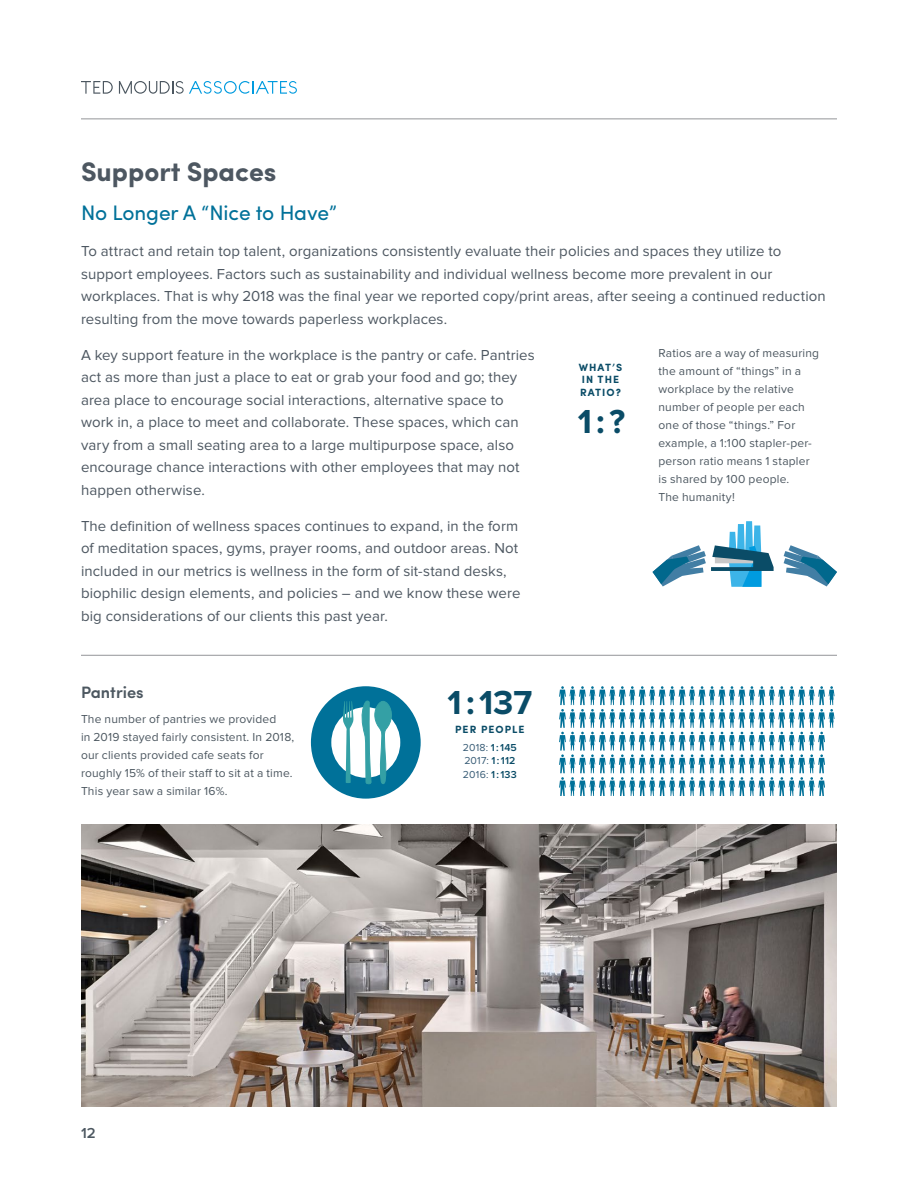
<style>
.page{position:relative;width:918px;height:1188px;background:#fff}
.page>*{position:absolute;margin:0;border:0;box-sizing:border-box;transform-origin:0 0}
.Scope_of_Services_bu{font:700 34.5px "Proxima Nova";color:#0a4c67}
.Section_header_2{font:700 27px "Sofia Pro";color:#4d5761}
.Intro_for_main_body{font:21px "Sofia Pro";letter-spacing:-.005em;color:#007199}
.Scope_of_Services_bu-2{font:600 16.5px "Sofia Pro";color:#4c5760}
.Body_Copy{font:15px/22.5px "Proxima Nova";letter-spacing:.005em;color:#4d5761}
.t1{font:600 15px "Proxima Nova";color:#4c5760}
.Callouts{font:12px/18px "Proxima Nova";letter-spacing:.015em;color:#4c5760}
.t2{font:700 10.5px/18px "Sofia Pro";letter-spacing:.1em;color:#0a4c67;text-align:center}
.t3{font:10.5px/13.5px "Proxima Nova";letter-spacing:.02em;color:#385c76}
.s1{font-family:"Proxima Nova";font-weight:400;color:#385c76}
.s2{font-family:"Proxima Nova";font-weight:600}
.s3{font-weight:600;color:#0a4c67}
</style>
<div class="page">
<hr style="left:81px;top:118px;width:756px;height:1px;background:#939598">
<svg style="left:81px;top:81px;width:32px;height:13px"></svg>
<svg style="left:119px;top:81px;width:178px;height:13px"></svg>
<svg style="left:784px;top:545px;width:53px;height:41px"></svg>
<img style="left:81px;top:824px;width:756px;height:283px">
<svg style="left:559px;top:686px;width:276px;height:110px"></svg>
<div style="left:311px;top:686px;width:110px;height:113px;background:#007199;border-radius:50%"></div>
<div style="left:331px;top:707px;width:69px;height:71px;background:#fff;border-radius:50%"></div>
<svg style="left:343px;top:701px;width:10px;height:82px"></svg>
<svg style="left:361px;top:654px;width:31px;height:290px"></svg>
<hr style="left:81px;top:655px;width:756px;height:1px;background:#939598">
<svg style="left:653px;top:521px;width:121px;height:66px"></svg>
<p class="Section_header_2" style="left:81px;top:151px;width:197px">Support Spaces</p>
<p class="Intro_for_main_body" style="left:81px;top:198px;width:257px">No Longer A “Nice to Have”</p>
<p class="Body_Copy" style="left:81px;top:240px;width:746px">To attract and retain top talent, organizations consistently evaluate their policies and spaces they utilize to support employees. Factors such as sustainability and individual wellness become more prevalent in our workplaces. That is why 2018 was the final year we reported copy/print areas, after seeing a continued reduction resulting from the move towards paperless workplaces.</p>
<p class="Body_Copy" style="left:81px;top:344px;width:455px">A key support feature in the workplace is the pantry or cafe. Pantries act as more than just a place to eat or grab your food and go; they area place to encourage social interactions, alternative space to work in, a place to meet and collaborate. These spaces, which can vary from a small seating area to a large multipurpose space, also encourage chance interactions with other employees that may not happen otherwise.</p>
<p class="Body_Copy" style="left:81px;top:515px;width:441px">The definition of wellness spaces continues to expand, in the form of meditation spaces, gyms, prayer rooms, and outdoor areas. Not included in our metrics is wellness in the form of sit-stand desks, biophilic design elements, and policies – and we know these were big considerations of our clients this past year.</p>
<p class="Callouts" style="left:659px;top:344px;width:162px">Ratios are a way of measuring the amount of “things” in a workplace by the relative number of people per each one of those “things.” For example, a 1:100 stapler-per&shy;person ratio means 1 stapler is shared by 100 people.<br>The humanity!</p>
<p class="t2" style="left:579px;top:357px;width:45px">WHAT’S</p>
<p class="t2" style="left:582px;top:370px;width:39px">IN THE</p>
<p class="t2" style="left:580px;top:382px;width:42px">RATIO?</p>
<p class="Scope_of_Services_bu" style="left:578px;top:402px;width:49px">1:?</p>
<p class="Scope_of_Services_bu-2" style="left:81px;top:680px;width:64px">Pantries</p>
<p class="Callouts" style="left:81px;top:710px;width:215px">The number of pantries we provided<br>in 2019 stayed fairly consistent. In 2018, our clients provided cafe seats for roughly 15% of their staff to sit at a time.<br>This year saw a similar 16%.</p>
<p class="t1" style="left:81px;top:1124px;width:16px">12</p>
<p class="Scope_of_Services_bu" style="left:447px;top:682px;width:86px">1:137</p>
<p class="t2" style="left:455px;top:720px;width:71px">PER PEOPLE<br><span class="s1">2018:</span> <span class="s2">1:145</span></p>
<p class="t3" style="left:463px;top:754px;width:55px">2017: <span class="s3">1:112<br></span>2016: <span class="s3">1:133</span></p>
</div>
